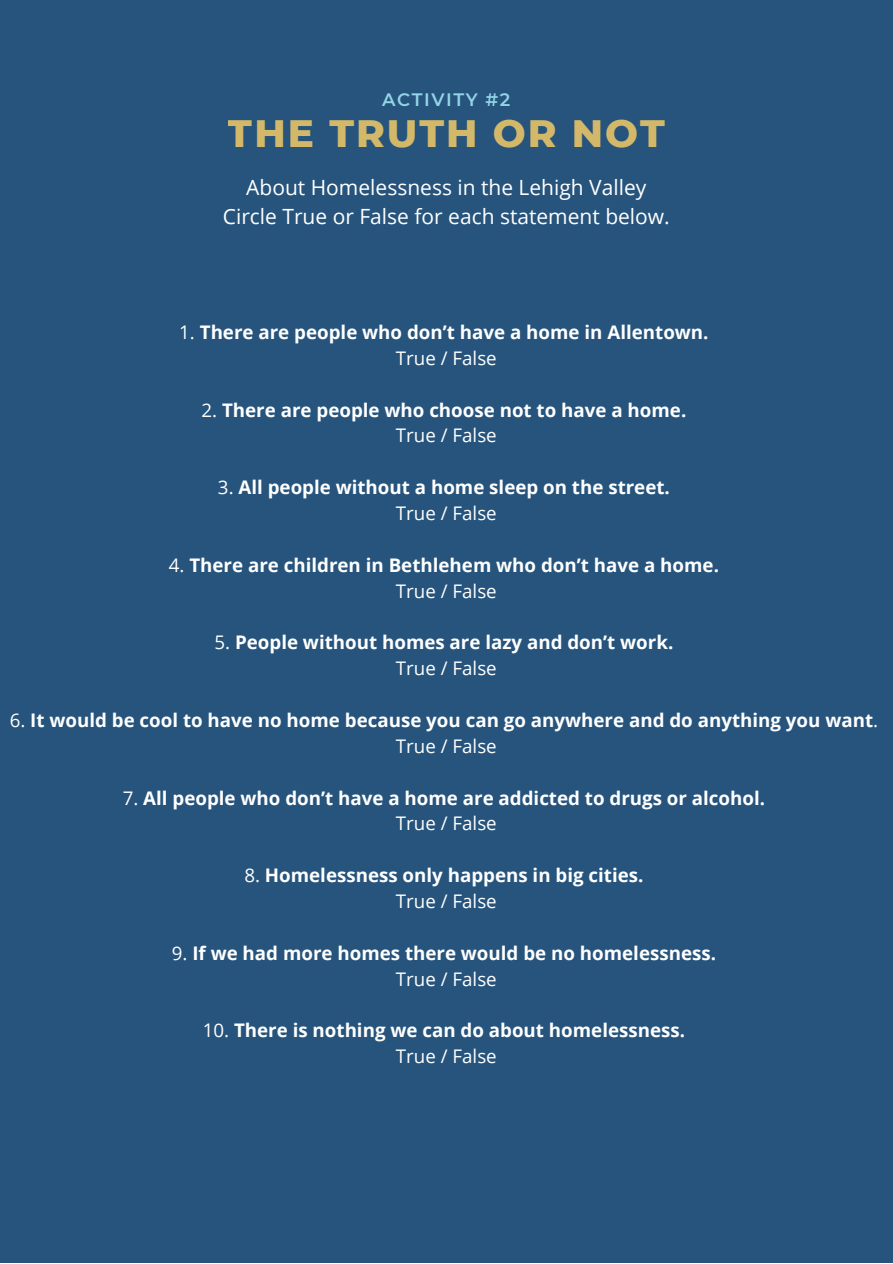
<style>
.page{position:relative;width:893px;height:1264px;background:#fff}
.page>*{position:absolute;margin:0;border:0;box-sizing:border-box;transform-origin:0 0}
.t1{font:800 39px "Montserrat";letter-spacing:.05em;color:#ffd166}
.t2{font:21px/29.2px "Open Sans";color:#fff;text-align:center}
.t3{font:700 18.75px/25.8px "Open Sans";color:#fff;text-align:center}
.t4{font:600 18px "Montserrat";letter-spacing:.085em;color:#92d5e6}
.s1{font-weight:400}
</style>
<div class="page">
<div style="left:0;top:0;width:892px;height:1262px;background:#26547c"></div>
<p class="t4" style="left:382px;top:88px;width:129px">ACTIVITY #2</p>
<h1 class="t1" style="left:228px;top:110px;width:438px">THE TRUTH OR NOT</h1>
<p class="t2" style="left:223px;top:172px;width:448px">About Homelessness in the Lehigh Valley<br>Circle True or False for each statement below.</p>
<p class="t3" style="left:179px;top:319px;width:531px"><span class="s1">1.</span> There are people who don’t have a home in Allentown.<br><span class="s1">True / False</span></p>
<p class="t3" style="left:201px;top:396px;width:486px"><span class="s1">2.</span> There are people who choose not to have a home.<br><span class="s1">True / False</span></p>
<p class="t3" style="left:218px;top:474px;width:453px"><span class="s1">3.</span> All people without a home sleep on the street.<br><span class="s1">True / False</span></p>
<p class="t3" style="left:169px;top:551px;width:551px"><span class="s1">4.</span> There are children in Bethlehem who don’t have a home.<br><span class="s1">True / False</span></p>
<p class="t3" style="left:214px;top:629px;width:460px"><span class="s1">5.</span> People without homes are lazy and don’t work.<br><span class="s1">True / False</span></p>
<p class="t3" style="left:10px;top:706px;width:869px"><span class="s1">6.</span> It would be cool to have no home because you can go anywhere and do anything you want<span class="s1">.<br>True / False</span></p>
<p class="t3" style="left:123px;top:784px;width:644px"><span class="s1">7.</span> All people who don’t have a home are addicted to drugs or alcohol.<br><span class="s1">True / False</span></p>
<p class="t3" style="left:244px;top:862px;width:400px"><span class="s1">8.</span> Homelessness only happens in big cities.<br><span class="s1">True / False</span></p>
<p class="t3" style="left:172px;top:939px;width:545px"><span class="s1">9.</span> If we had more homes there would be no homelessness.<br><span class="s1">True / False</span></p>
<p class="t3" style="left:203px;top:1017px;width:484px"><span class="s1">10.</span> There is nothing we can do about homelessness.<br><span class="s1">True / False</span></p>
</div>
